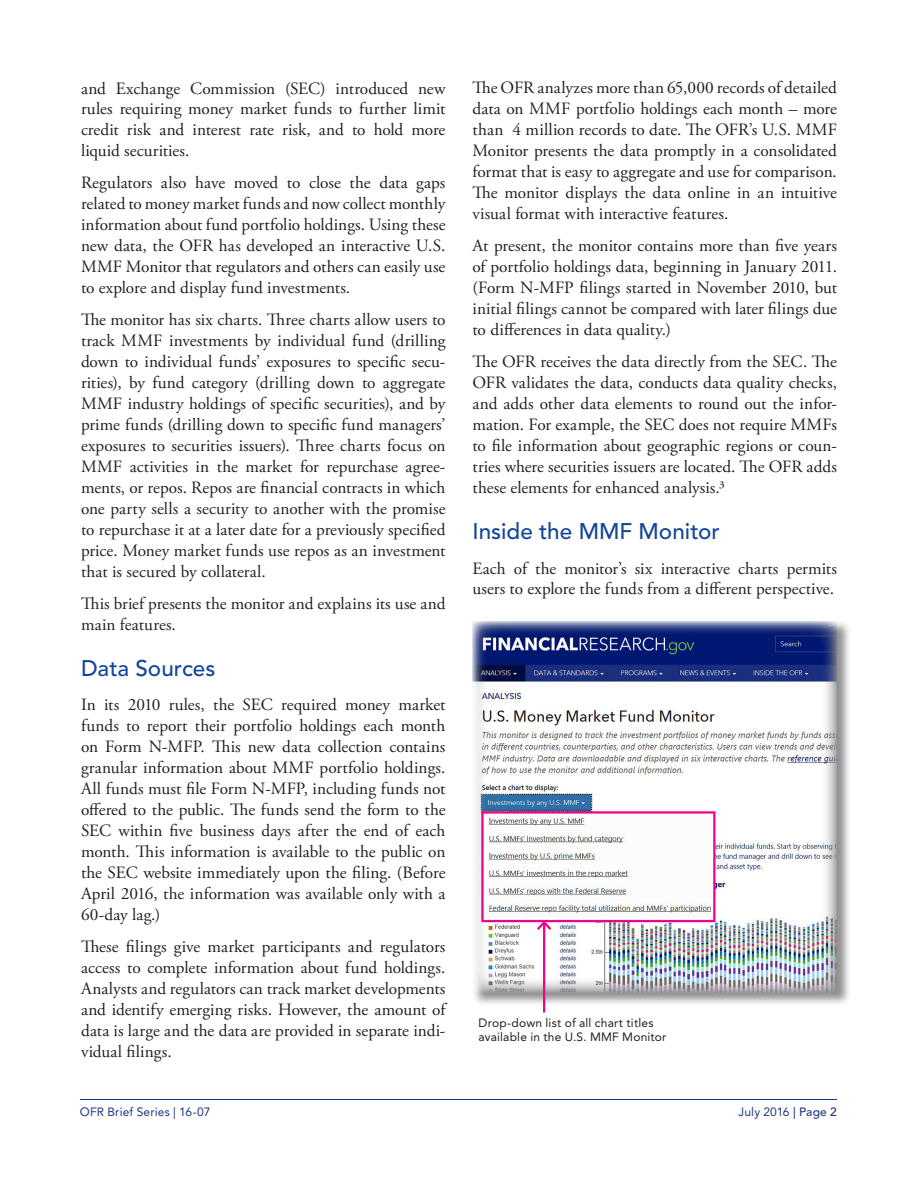
<style>
.page{position:relative;width:918px;height:1188px;background:#fff}
.page>*{position:absolute;margin:0;border:0;box-sizing:border-box;transform-origin:0 0}
.t1{font:500 22.5px "Avenir LT Std";color:#14469b}
.Body_text{font:17.25px/21px "Adobe Garamond Pro";color:#231f20;text-align:justify}
.Notes{font:12px/13.5px "Avenir LT Std";letter-spacing:.015em;color:#231f20}
.t2{font:12px "Avenir LT Std";letter-spacing:.015em;color:#1c3685}
.s1{font-size:16.5px}
.s2{font-weight:500}
</style>
<div class="page">
<hr style="left:80px;top:1099px;width:757px;height:1px;background:#1c3685">
<div style="left:471px;top:620px;width:381px;height:387px;background:#231f20;opacity:.5"></div>
<img style="left:472px;top:621px;width:365px;height:371px">
<hr style="left:543px;top:922px;width:2px;height:90px;background:#ed028c">
<svg style="left:535px;top:922px;width:19px;height:10px"></svg>
<img style="left:484px;top:814px;width:229px;height:105px">
<div style="left:481px;top:811px;width:235px;height:111px;border:2px solid #ed028c"></div>
<p class="Body_text" style="left:81px;top:78px;width:366px">and Exchange Commission (SEC) introduced new rules requiring money market funds to further limit credit risk and interest rate risk, and to hold more liquid securities.</p>
<p class="Body_text" style="left:81px;top:173px;width:366px">Regulators also have moved to close the data gaps related to money market funds and now collect monthly information about fund portfolio holdings. Using these new data, the OFR has developed an interactive U.S.<br>MMF Monitor that regulators and others can easily use to explore and display fund investments.</p>
<p class="Body_text" style="left:81px;top:310px;width:366px">The monitor has six charts. Three charts allow users to track MMF investments by individual fund (drilling down to individual funds’ exposures to specific secu&shy;rities), by fund category (drilling down to aggregate MMF industry holdings of specific securities), and by prime funds (drilling down to specific fund managers’ exposures to securities issuers). Three charts focus on MMF activities in the market for repurchase agree&shy;ments, or repos. Repos are financial contracts in which one party sells a security to another with the promise to repurchase it at a later date for a previously specified price. Money market funds use repos as an investment that is secured by collateral.</p>
<p class="Body_text" style="left:81px;top:593px;width:366px">This brief presents the monitor and explains its use and main features.</p>
<h2 class="t1" style="left:81px;top:655px;width:136px">Data Sources</h2>
<p class="Body_text" style="left:81px;top:695px;width:366px">In its 2010 rules, the SEC required money market funds to report their portfolio holdings each month on Form N-MFP. This new data collection contains granular information about MMF portfolio holdings.<br>All funds must file Form N-MFP, including funds not offered to the public. The funds send the form to the SEC within five business days after the end of each month. This information is available to the public on the SEC website immediately upon the filing. (Before April 2016, the information was available only with a 60-day lag.)</p>
<p class="Body_text" style="left:81px;top:937px;width:366px">These filings give market participants and regulators access to complete information about fund holdings.<br>Analysts and regulators can track market developments and identify emerging risks. However, the amount of data is large and the data are provided in separate indi&shy;vidual filings.</p>
<p class="Body_text" style="left:473px;top:78px;width:366px">The OFR analyzes more than 65,000 records of detailed data on MMF portfolio holdings each month – more than 4 million records to date. The OFR’s U.S. MMF Monitor presents the data promptly in a consolidated format that is easy to aggregate and use for comparison.<br>The monitor displays the data online in an intuitive visual format with interactive features.</p>
<p class="Body_text" style="left:473px;top:236px;width:366px">At present, the monitor contains more than five years of portfolio holdings data, beginning in January 2011. (Form N-MFP filings started in November 2010, but initial filings cannot be compared with later filings due to differences in data quality.)</p>
<p class="Body_text" style="left:473px;top:352px;width:366px">The OFR receives the data directly from the SEC. The OFR validates the data, conducts data quality checks, and adds other data elements to round out the infor&shy;mation. For example, the SEC does not require MMFs to file information about geographic regions or coun&shy;tries where securities issuers are located. The OFR adds these elements for enhanced analysis.<span class="s1">3</span></p>
<h2 class="t1" style="left:472px;top:518px;width:249px">Inside the MMF Monitor</h2>
<p class="Body_text" style="left:472px;top:558px;width:366px">Each of the monitor’s six interactive charts permits users to explore the funds from a different perspective.</p>
<p class="Notes" style="left:479px;top:1017px;width:189px">Drop-down list of all chart titles available in the U.S. MMF Monitor</p>
<p class="t2" style="left:80px;top:1105px;width:132px">OFR Brief Series | 16-07</p>
<p class="t2" style="left:738px;top:1105px;width:100px">July 2016 <span class="s2">| Page 2</span></p>
</div>
